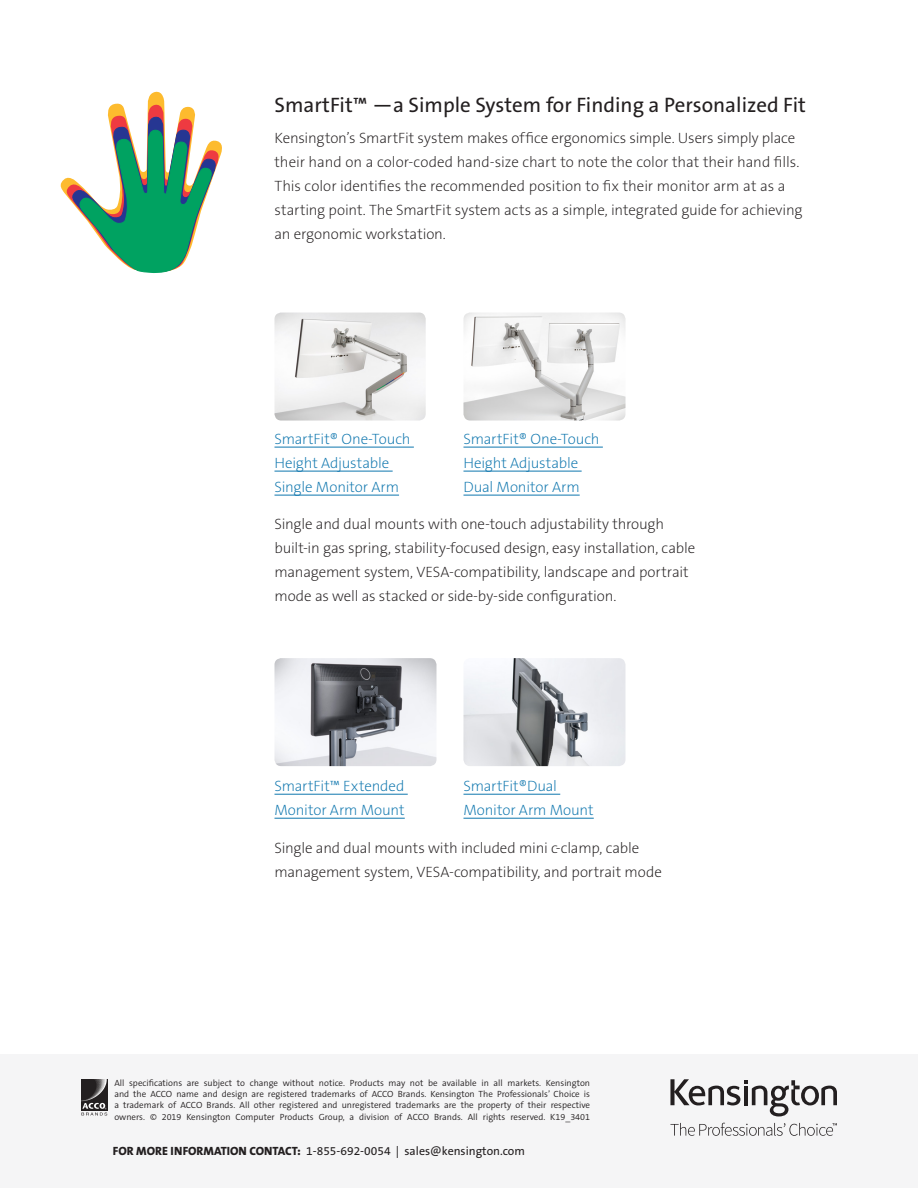
<style>
.page{position:relative;width:918px;height:1188px;background:#fff}
.page>*{position:absolute;margin:0;border:0;box-sizing:border-box;transform-origin:0 0}
.t1{font:21px "The Sans KENSINGTON5 Rg";color:#231f20}
.t2{font:15px/24px "The Sans KENSINGTON2 XL";letter-spacing:-.01em;color:#231f20}
.t3{font:15px/24px "The Sans KENSINGTON2 XL";letter-spacing:-.01em;color:#0e76ae}
.t4{font:12px "The Sans KENSINGTON5 Rg";color:#231f20}
.t5{font:9px/11.2px "The Sans KENSINGTON4 SL";color:#231f20;text-align:justify}
.s1{font-family:"The Sans KENSINGTON8 XB"}
</style>
<div class="page">
<div style="left:0;top:1054px;width:918px;height:134px;background:#f5f5f6"></div>
<img style="left:81px;top:1079px;width:27px;height:32px">
<svg style="left:81px;top:1103px;width:26px;height:13px"></svg>
<svg style="left:670px;top:1079px;width:167px;height:37px"></svg>
<svg style="left:670px;top:1123px;width:167px;height:13px"></svg>
<img style="left:274px;top:313px;width:152px;height:108px">
<img style="left:464px;top:313px;width:162px;height:108px">
<hr style="left:274px;top:447px;width:140px;height:1px;background:#0e76ae">
<hr style="left:274px;top:471px;width:119px;height:1px;background:#0e76ae">
<hr style="left:274px;top:495px;width:125px;height:1px;background:#0e76ae">
<hr style="left:464px;top:447px;width:139px;height:1px;background:#0e76ae">
<hr style="left:464px;top:471px;width:118px;height:1px;background:#0e76ae">
<hr style="left:464px;top:495px;width:116px;height:1px;background:#0e76ae">
<img style="left:274px;top:658px;width:162px;height:108px">
<img style="left:464px;top:658px;width:162px;height:108px">
<hr style="left:274px;top:794px;width:134px;height:1px;background:#0e76ae">
<hr style="left:274px;top:818px;width:131px;height:1px;background:#0e76ae">
<hr style="left:464px;top:794px;width:96px;height:1px;background:#0e76ae">
<hr style="left:464px;top:818px;width:130px;height:1px;background:#0e76ae">
<svg style="left:60px;top:91px;width:162px;height:182px"></svg>
<h2 class="t1" style="left:274px;top:94px;width:533px">SmartFit™ —a Simple System for Finding a Personalized Fit</h2>
<p class="t2" style="left:274px;top:126px;width:530px">Kensington’s SmartFit system makes office ergonomics simple. Users simply place their hand on a color-coded hand-size chart to note the color that their hand fills.<br>This color identifies the recommended position to fix their monitor arm at as a starting point. The SmartFit system acts as a simple, integrated guide for achieving an ergonomic workstation.</p>
<p class="t3" style="left:274px;top:427px;width:138px">SmartFit® One-Touch<br>Height Adjustable<br>Single Monitor Arm</p>
<p class="t3" style="left:464px;top:427px;width:138px">SmartFit® One-Touch<br>Height Adjustable<br>Dual Monitor Arm</p>
<p class="t2" style="left:274px;top:513px;width:422px">Single and dual mounts with one-touch adjustability through built-in gas spring, stability-focused design, easy installation, cable management system, VESA-compatibility, landscape and portrait mode as well as stacked or side-by-side configuration.</p>
<p class="t3" style="left:274px;top:774px;width:132px">SmartFit™ Extended<br>Monitor Arm Mount</p>
<p class="t3" style="left:464px;top:774px;width:132px">SmartFit®Dual<br>Monitor Arm Mount</p>
<p class="t2" style="left:274px;top:836px;width:389px">Single and dual mounts with included mini c-clamp, cable management system, VESA-compatibility, and portrait mode</p>
<p class="t5" style="left:114px;top:1078px;width:477px">All specifications are subject to change without notice. Products may not be available in all markets. Kensington and the ACCO name and design are registered trademarks of ACCO Brands. Kensington The Professionals’ Choice is a trademark of ACCO Brands. All other registered and unregistered trademarks are the property of their respective owners. © 2019 Kensington Computer Products Group, a division of ACCO Brands. All rights reserved. K19_3401</p>
<p class="t4" style="left:113px;top:1145px;width:414px"><span class="s1">FOR MORE INFORMATION CONTACT:</span> 1-855-692-0054 | sales@kensington.com</p>
</div>
